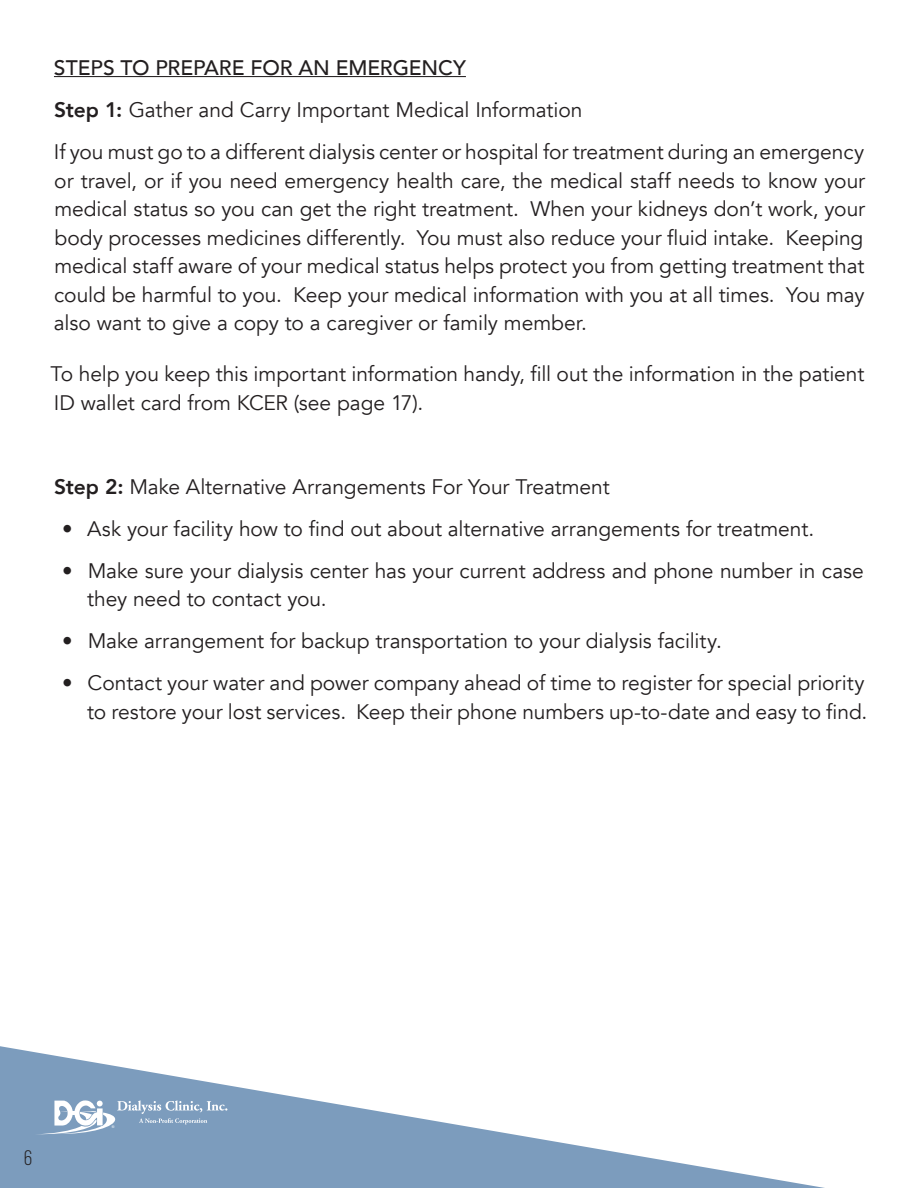
<style>
.page{position:relative;width:918px;height:1188px;background:#fff}
.page>*{position:absolute;margin:0;border:0;box-sizing:border-box;transform-origin:0 0}
.t1{font:21px/28.5px "Avenir";letter-spacing:-.005em;color:#231f20}
.t2{font:500 21px "Avenir";letter-spacing:-.005em;color:#231f20}
.t3{font:21px "Bebas Neue";color:#231f20}
.t4{font:3.75px "Arial";color:#fff}
.s1{font-weight:800}
</style>
<div class="page">
<svg style="left:0;top:1046px;width:825px;height:142px"></svg>
<svg style="left:35px;top:1100px;width:192px;height:34px;background:#98b1cb"></svg>
<hr style="left:54px;top:76px;width:412px;height:1px;background:#231f20">
<p class="t2" style="left:54px;top:50px;width:413px">STEPS TO PREPARE FOR AN EMERGENCY</p>
<p class="t1" style="left:54px;top:96px;width:530px"><span class="s1">Step 1:</span> Gather and Carry Important Medical Information</p>
<p class="t1" style="left:54px;top:138px;width:813px;text-align:justify">If you must go to a different dialysis center or hospital for treatment during an emergency or travel, or if you need emergency health care, the medical staff needs to know your medical status so you can get the right treatment. When your kidneys don’t work, your body processes medicines differently. You must also reduce your fluid intake. Keeping medical staff aware of your medical status helps protect you from getting treatment that could be harmful to you. Keep your medical information with you at all times. You may also want to give a copy to a caregiver or family member.</p>
<p class="t1" style="left:51px;top:360px;width:815px">To help you keep this important information handy, fill out the information in the patient<br>ID wallet card from KCER (see page 17).</p>
<p class="t1" style="left:54px;top:472px;width:557px"><span class="s1">Step 2:</span> Make Alternative Arrangements For Your Treatment</p>
<p class="t1" style="left:62px;top:514px;width:754px">• Ask your facility how to find out about alternative arrangements for treatment.</p>
<p class="t1" style="left:87px;top:556px;width:778px;text-indent:-25px">• Make sure your dialysis center has your current address and phone number in case they need to contact you.</p>
<p class="t1" style="left:62px;top:627px;width:661px">• Make arrangement for backup transportation to your dialysis facility.</p>
<p class="t1" style="left:62px;top:669px;width:807px;text-align:right">• Contact your water and power company ahead of time to register for special priority to restore your lost services. Keep their phone numbers up-to-date and easy to find.</p>
<p class="t3" style="left:24px;top:1147px;width:10px">6</p>
<p class="t4" style="left:112px;top:1124px;width:4px">®</p>
</div>
